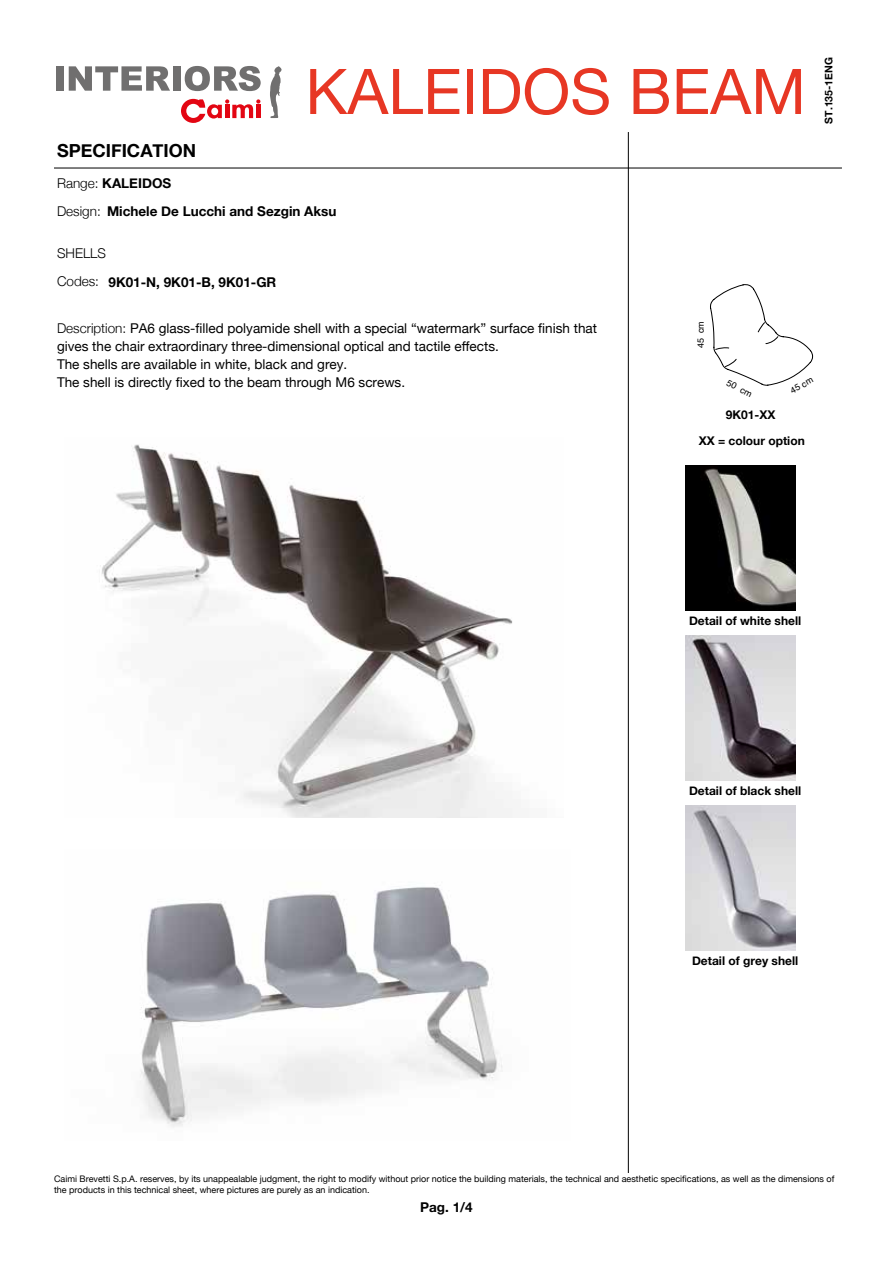
<style>
.page{position:relative;width:893px;height:1263px;background:#fff}
.page>*{position:absolute;margin:0;border:0;box-sizing:border-box;transform-origin:0 0}
.t1{font:63px "Helvetica Neue";color:#e73724}
.t2{font:700 18px "Helvetica Neue";color:#000}
.t3{font:13.5px/18px "Helvetica Neue";color:#000}
.t4{font:700 13.5px/28.5px "Helvetica Neue";color:#000}
.t5{font:300 13.5px "Helvetica Neue";color:#000}
.t6{font:700 12px "Helvetica Neue";color:#000}
.t7{font:700 10.5px "Helvetica Neue";color:#000}
.t8{font:9px/10.8px "Helvetica Neue";color:#000}
.t9{font:9px "Helvetica";color:#000}
.s1{font-weight:300}
</style>
<div class="page">
<hr style="left:54px;top:168px;width:788px;height:1px;background:#000">
<hr style="left:628px;top:132px;width:1px;height:1059px;background:#000">
<div style="left:54px;top:1174px;width:785px;height:24px;background:#fff"></div>
<img style="left:685px;top:465px;width:110px;height:146px">
<img style="left:685px;top:636px;width:110px;height:145px">
<img style="left:685px;top:806px;width:110px;height:145px">
<svg style="left:710px;top:284px;width:103px;height:102px"></svg>
<img style="left:100px;top:444px;width:413px;height:374px">
<img style="left:140px;top:887px;width:363px;height:240px">
<div style="left:56px;top:66px;width:7px;height:25px;background:#706f6f"></div>
<svg style="left:69px;top:66px;width:101px;height:25px"></svg>
<div style="left:173px;top:66px;width:7px;height:25px;background:#706f6f"></div>
<svg style="left:185px;top:66px;width:76px;height:25px"></svg>
<svg style="left:270px;top:66px;width:12px;height:52px"></svg>
<svg style="left:181px;top:99px;width:79px;height:24px"></svg>
<h1 class="t1" style="left:305px;top:46px;width:502px">KALEIDOS BEAM</h1>
<p class="t7" style="left:821px;top:123px;width:68px;rotate:-90deg">ST.135-1ENG</p>
<h2 class="t2" style="left:57px;top:137px;width:141px">SPECIFICATION</h2>
<h3 class="t4" style="left:57px;top:169px;width:281px"><span class="s1">Range:</span> KALEIDOS<br><span class="s1">Design:</span> Michele De Lucchi and Sezgin Aksu</h3>
<h3 class="t5" style="left:57px;top:242px;width:51px">SHELLS</h3>
<h3 class="t4" style="left:57px;top:268px;width:221px"><span class="s1">Codes:</span> 9K01-N, 9K01-B, 9K01-GR</h3>
<p class="t3" style="left:57px;top:320px;width:542px"><span class="s1">Description:</span> PA6 glass-filled polyamide shell with a special “watermark” surface finish that gives the chair extraordinary three-dimensional optical and tactile effects.<br>The shells are available in white, black and grey.<br>The shell is directly fixed to the beam through M6 screws.</p>
<p class="t9" style="left:694px;top:348px;width:29px;rotate:-90deg">45 cm</p>
<p class="t9" style="left:730px;top:376px;width:29px;rotate:26deg">50 cm</p>
<p class="t9" style="left:787px;top:385px;width:26px;rotate:-29deg">45 cm</p>
<h3 class="t6" style="left:726px;top:405px;width:51px">9K01-XX</h3>
<h3 class="t6" style="left:699px;top:432px;width:108px">XX = colour option</h3>
<h3 class="t6" style="left:689px;top:611px;width:114px">Detail of white shell</h3>
<h3 class="t6" style="left:689px;top:781px;width:114px">Detail of black shell</h3>
<h3 class="t6" style="left:692px;top:951px;width:108px">Detail of grey shell</h3>
<p class="t8" style="left:54px;top:1174px;width:782px">Caimi Brevetti S.p.A. reserves, by its unappealable judgment, the right to modify without prior notice the building materials, the technical and aesthetic specifications, as well as the dimensions of the products in this technical sheet, where pictures are purely as an indication.</p>
<h3 class="t4" style="left:420px;top:1193px;width:54px">Pag. 1/4</h3>
</div>
